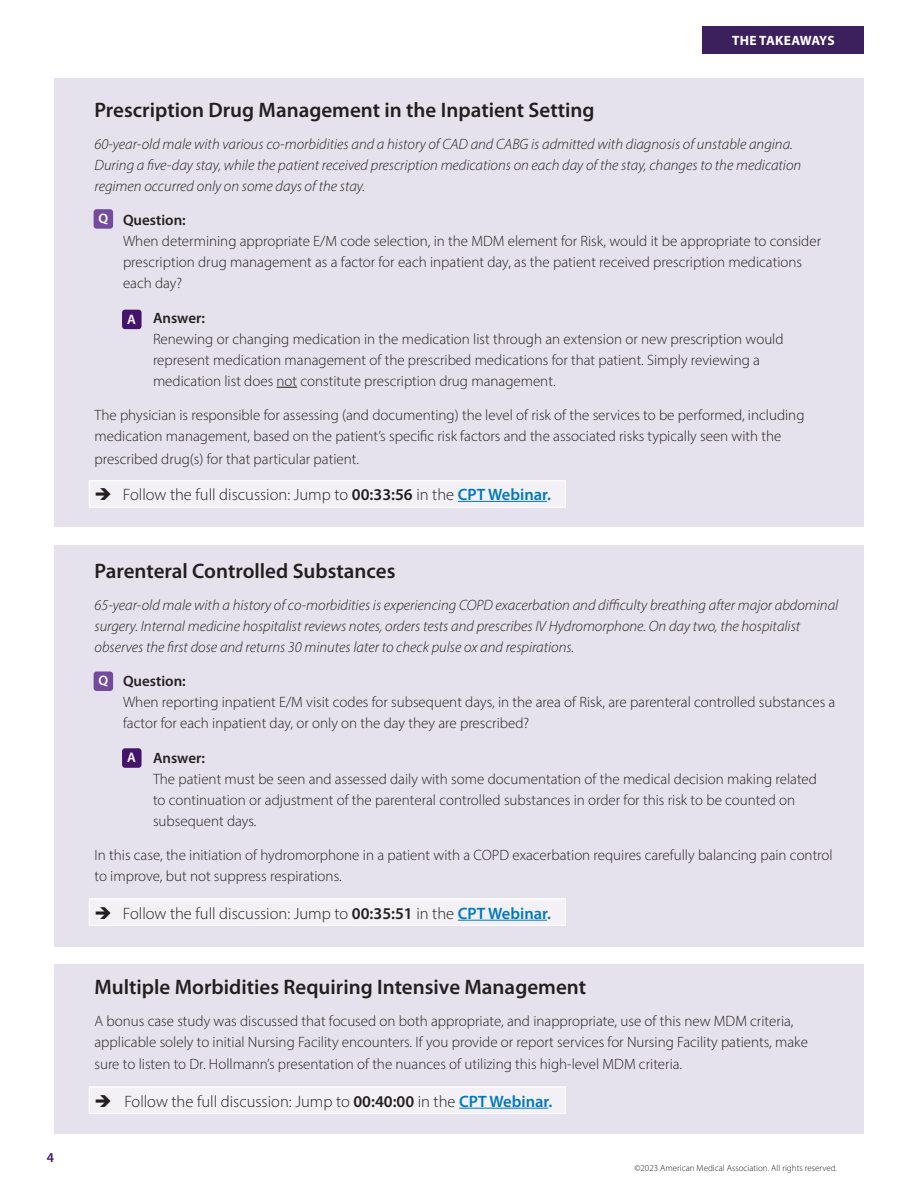
<style>
.page{position:relative;width:918px;height:1188px;background:#fff}
.page>*{position:absolute;margin:0;border:0;box-sizing:border-box;transform-origin:0 0}
.t1{font:600 21px "Myriad Pro";color:#231f20}
.t2{font:300 16.5px "Myriad Pro";color:#231f20}
.t3{font:300 15px/21px "Myriad Pro";color:#231f20}
.t4{font:italic 300 15px/21px "Myriad Pro";color:#231f20}
.t5{font:600 15px "Myriad Pro";color:#231f20}
.t6{font:600 13.8px "Myriad Pro";color:#fff}
.t7{font:700 13.5px "Myriad Pro";letter-spacing:.01em;color:#fff}
.t8{font:600 13.5px "Myriad Pro";color:#44146b}
.t9{font:300 9px "Myriad Pro";color:#231f20}
.s1{font-weight:600}
.s2{font-weight:600;color:#0077c0}
</style>
<div class="page">
<div style="left:54px;top:78px;width:810px;height:449px;background:#e6e2ed"></div>
<div style="left:54px;top:545px;width:810px;height:402px;background:#e6e2ed"></div>
<div style="left:54px;top:965px;width:810px;height:169px;background:#e6e2ed"></div>
<div style="left:90px;top:480px;width:476px;height:27px;background:#f3f1f6"></div>
<div style="left:89px;top:480px;width:477px;height:28px;border:1px solid #fff"></div>
<div style="left:90px;top:898px;width:476px;height:27px;background:#f3f1f6"></div>
<div style="left:89px;top:898px;width:477px;height:28px;border:1px solid #fff"></div>
<div style="left:90px;top:1087px;width:476px;height:26px;background:#f3f1f6"></div>
<div style="left:89px;top:1087px;width:477px;height:27px;border:1px solid #fff"></div>
<div style="left:702px;top:26px;width:162px;height:28px;background:#3c1f5d"></div>
<svg style="left:277px;top:387px;width:20px;height:1px"></svg>
<hr style="left:458px;top:501px;width:89px;height:1px;background:#0077c0">
<hr style="left:458px;top:920px;width:89px;height:1px;background:#0077c0">
<div style="left:94px;top:209px;width:19px;height:20px;background:#734a9d;border-radius:3px"></div>
<div style="left:94px;top:671px;width:19px;height:20px;background:#734a9d;border-radius:3px"></div>
<div style="left:122px;top:310px;width:20px;height:19px;background:#44146b;border-radius:3px"></div>
<div style="left:122px;top:748px;width:20px;height:20px;background:#44146b;border-radius:3px"></div>
<hr style="left:459px;top:1108px;width:89px;height:1px;background:#0077c0">
<p class="t8" style="left:47px;top:1148px;width:9px">4</p>
<p class="t7" style="left:732px;top:31px;width:104px">THE TAKEAWAYS</p>
<h1 class="t1" style="left:94px;top:97px;width:502px">Prescription Drug Management in the Inpatient Setting</h1>
<p class="t4" style="left:94px;top:133px;width:708px">60-year-old male with various co-morbidities and a history of CAD and CABG is admitted with diagnosis of unstable angina.<br>During a five-day stay, while the patient received prescription medications on each day of the stay, changes to the medication regimen occurred only on some days of the stay.</p>
<p class="t5" style="left:123px;top:211px;width:64px">Question:</p>
<p class="t3" style="left:123px;top:231px;width:700px">When determining appropriate E/M code selection, in the MDM element for Risk, would it be appropriate to consider prescription drug management as a factor for each inpatient day, as the patient received prescription medications each day?</p>
<p class="t5" style="left:153px;top:308px;width:53px">Answer:</p>
<p class="t3" style="left:153px;top:328px;width:632px">Renewing or changing medication in the medication list through an extension or new prescription would represent medication management of the prescribed medications for that patient. Simply reviewing a medication list does not constitute prescription drug management.</p>
<p class="t3" style="left:94px;top:405px;width:711px">The physician is responsible for assessing (and documenting) the level of risk of the services to be performed, including medication management, based on the patient’s specific risk factors and the associated risks typically seen with the</p>
<p class="t3" style="left:94px;top:448px;width:266px">prescribed drug(s) for that particular patient.</p>
<p class="t2" style="left:94px;top:484px;width:458px">➔ Follow the full discussion: Jump to <span class="s1">00:33:56</span> in the <span class="s2">CPT Webinar.</span></p>
<p class="t6" style="left:98px;top:210px;width:11px">Q</p>
<p class="t6" style="left:127px;top:310px;width:10px">A</p>
<h1 class="t1" style="left:94px;top:557px;width:302px">Parenteral Controlled Substances</h1>
<p class="t4" style="left:94px;top:594px;width:745px">65-year-old male with a history of co-morbidities is experiencing COPD exacerbation and difficulty breathing after major abdominal surgery. Internal medicine hospitalist reviews notes, orders tests and prescribes IV Hydromorphone. On day two, the hospitalist observes the first dose and returns 30 minutes later to check pulse ox and respirations.</p>
<p class="t5" style="left:123px;top:671px;width:64px">Question:</p>
<p class="t3" style="left:123px;top:691px;width:714px">When reporting inpatient E/M visit codes for subsequent days, in the area of Risk, are parenteral controlled substances a factor for each inpatient day, or only on the day they are prescribed?</p>
<p class="t5" style="left:153px;top:748px;width:53px">Answer:</p>
<p class="t3" style="left:153px;top:768px;width:666px">The patient must be seen and assessed daily with some documentation of the medical decision making related to continuation or adjustment of the parenteral controlled substances in order for this risk to be counted on subsequent days.</p>
<p class="t3" style="left:94px;top:844px;width:740px">In this case, the initiation of hydromorphone in a patient with a COPD exacerbation requires carefully balancing pain control to improve, but not suppress respirations.</p>
<p class="t2" style="left:94px;top:903px;width:458px">➔ Follow the full discussion: Jump to <span class="s1">00:35:51</span> in the <span class="s2">CPT Webinar.</span></p>
<p class="t6" style="left:98px;top:672px;width:11px">Q</p>
<p class="t6" style="left:127px;top:749px;width:10px">A</p>
<h1 class="t1" style="left:94px;top:973px;width:493px">Multiple Morbidities Requiring Intensive Management</h1>
<p class="t3" style="left:94px;top:1010px;width:715px">A bonus case study was discussed that focused on both appropriate, and inappropriate, use of this new MDM criteria, applicable solely to initial Nursing Facility encounters. If you provide or report services for Nursing Facility patients, make</p>
<p class="t3" style="left:94px;top:1053px;width:589px">sure to listen to Dr. Hollmann’s presentation of the nuances of utilizing this high-level MDM criteria.</p>
<p class="t2" style="left:94px;top:1091px;width:459px">➔ Follow the full discussion: Jump to <span class="s1">00:40:00</span> in the <span class="s2">CPT Webinar.</span></p>
<p class="t9" style="left:634px;top:1162px;width:204px">©️2023 American Medical Association. All rights reserved.</p>
</div>
